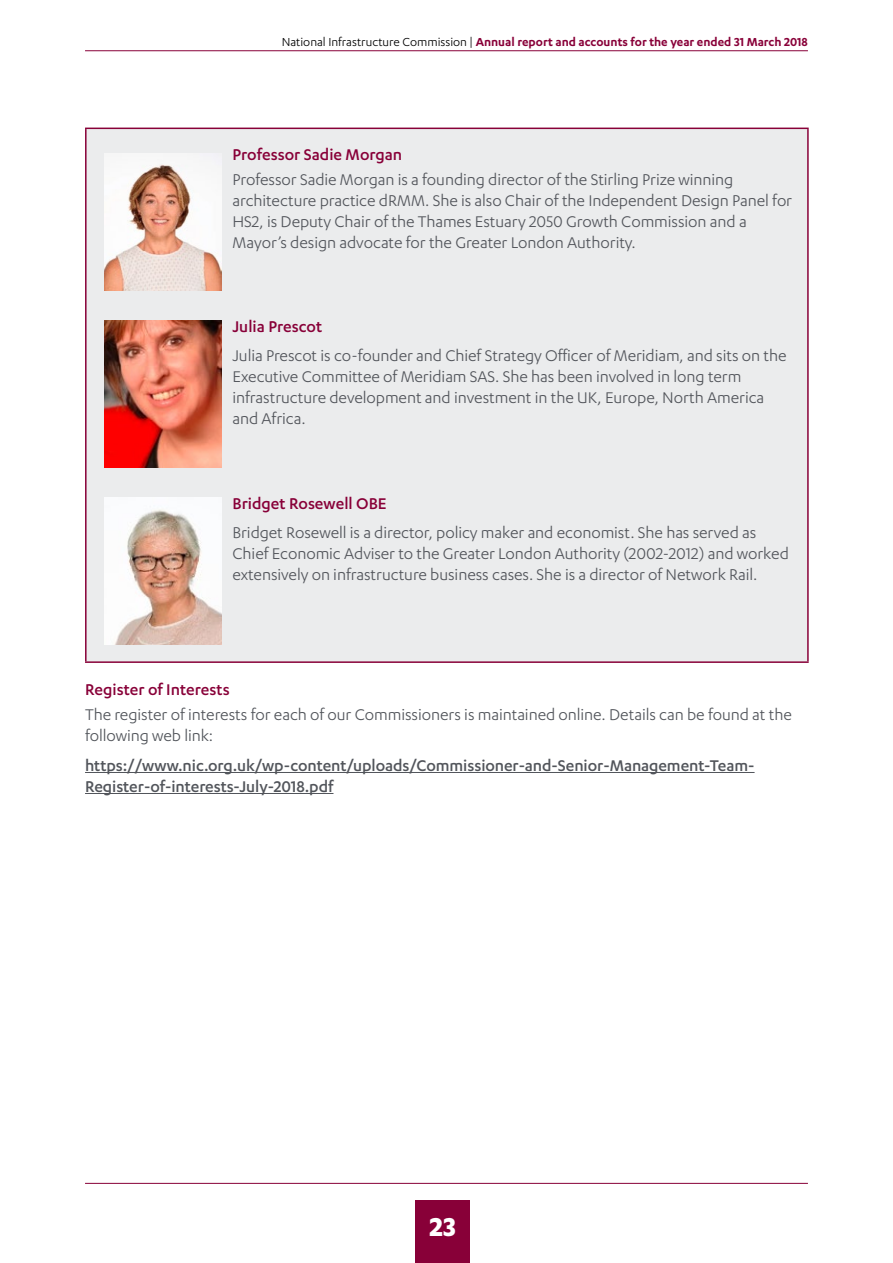
<style>
.page{position:relative;width:893px;height:1263px;background:#fff}
.page>*{position:absolute;margin:0;border:0;box-sizing:border-box;transform-origin:0 0}
.t1{font:700 30px "Karbon";color:#fff}
.Body_Full_Out{font:18px/21px "Karbon";letter-spacing:-.005em;color:#52555b}
.Body_Full_Out-2{font:500 18px/21px "Karbon";letter-spacing:-.005em;color:#52555b}
.Heading_3{font:500 18px "Karbon";color:#880038}
.Body_Full_Out-3{font:500 18px "Karbon";color:#880038}
.t2{font:600 13.5px "Karbon";color:#880038}
.s1{font-weight:400;color:#000}
</style>
<div class="page">
<hr style="left:85px;top:50px;width:723px;height:1px;background:#880038">
<div style="left:416px;top:1200px;width:54px;height:63px;background:#880038"></div>
<hr style="left:85px;top:1183px;width:723px;height:1px;background:#880038">
<hr style="left:85px;top:772px;width:670px;height:1px;background:#52555b">
<hr style="left:85px;top:793px;width:248px;height:1px;background:#52555b">
<div style="left:86px;top:128px;width:722px;height:534px;background:#ebeced"></div>
<hr style="left:85px;top:128px;width:724px;height:1px;background:#880038">
<hr style="left:85px;top:129px;width:2px;height:532px;background:#880038">
<hr style="left:85px;top:661px;width:724px;height:2px;background:#880038">
<hr style="left:807px;top:129px;width:2px;height:532px;background:#880038">
<img style="left:104px;top:154px;width:118px;height:136px">
<img style="left:104px;top:321px;width:118px;height:147px">
<img style="left:104px;top:497px;width:118px;height:147px">
<p class="t2" style="left:282px;top:34px;width:528px"><span class="s1">National Infrastructure Commission |</span> Annual report and accounts for the year ended 31 March 2018</p>
<h3 class="Heading_3" style="left:232px;top:144px;width:171px">Professor Sadie Morgan</h3>
<p class="Body_Full_Out" style="left:232px;top:168px;width:561px">Professor Sadie Morgan is a founding director of the Stirling Prize winning architecture practice dRMM. She is also Chair of the Independent Design Panel for HS2, is Deputy Chair of the Thames Estuary 2050 Growth Commission and a Mayor’s design advocate for the Greater London Authority.</p>
<p class="Body_Full_Out-3" style="left:232px;top:316px;width:91px">Julia Prescot</p>
<p class="Body_Full_Out" style="left:232px;top:345px;width:556px">Julia Prescot is co-founder and Chief Strategy Officer of Meridiam, and sits on the Executive Committee of Meridiam SAS. She has been involved in long term infrastructure development and investment in the UK, Europe, North America and Africa.</p>
<p class="Body_Full_Out-3" style="left:232px;top:493px;width:156px">Bridget Rosewell OBE</p>
<p class="Body_Full_Out" style="left:232px;top:521px;width:558px">Bridget Rosewell is a director, policy maker and economist. She has served as<br>Chief Economic Adviser to the Greater London Authority (2002-2012) and worked extensively on infrastructure business cases. She is a director of Network Rail.</p>
<h3 class="Heading_3" style="left:85px;top:679px;width:146px">Register of Interests</h3>
<p class="Body_Full_Out" style="left:85px;top:704px;width:708px">The register of interests for each of our Commissioners is maintained online. Details can be found at the following web link:</p>
<p class="Body_Full_Out-2" style="left:85px;top:754px;width:671px">https://www.nic.org.uk/wp-content/uploads/Commissioner-and-Senior-Management-Team-<br>Register-of-interests-July-2018.pdf</p>
<h1 class="t1" style="left:429px;top:1209px;width:28px">23</h1>
</div>
